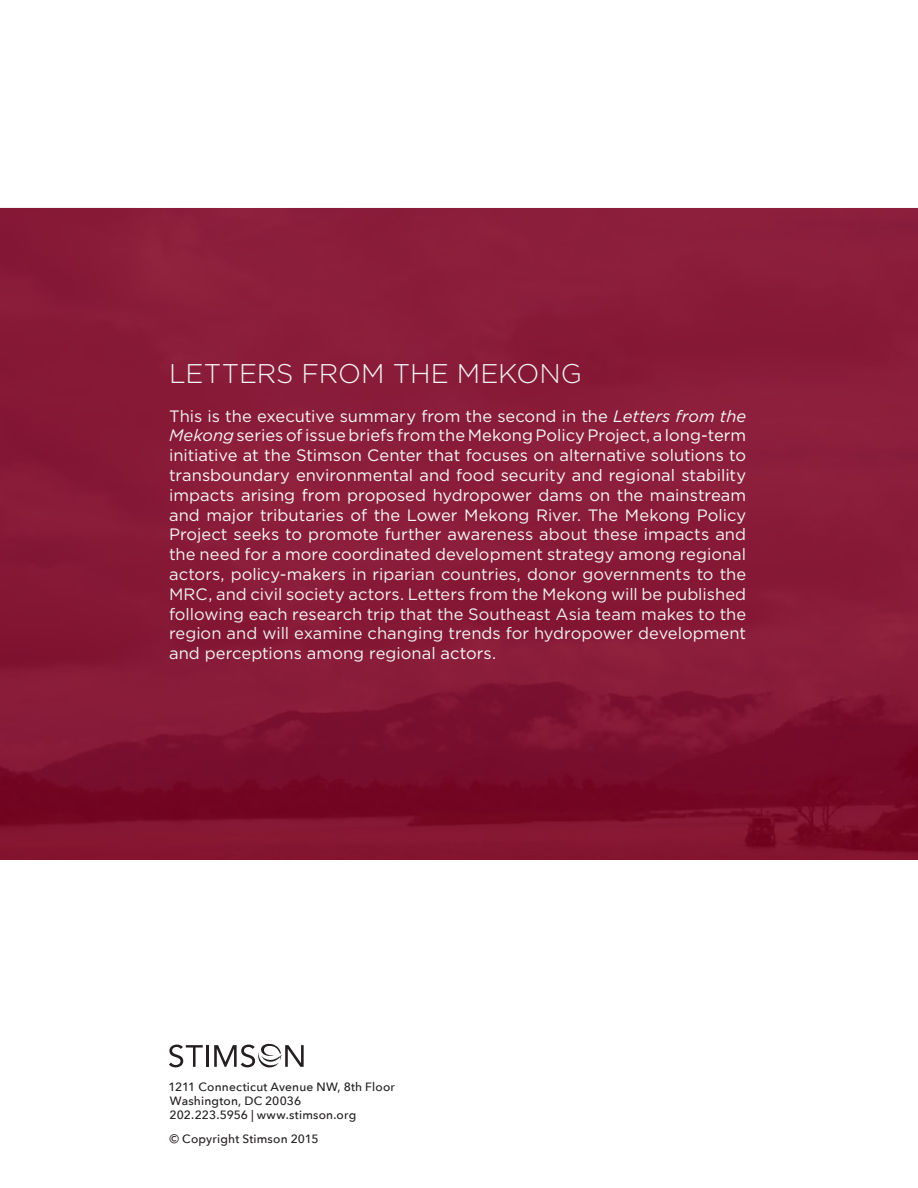
<style>
.page{position:relative;width:918px;height:1188px;background:#fff}
.page>*{position:absolute;margin:0;border:0;box-sizing:border-box;transform-origin:0 0}
.t1{font:300 27px "Gotham";letter-spacing:-.01em;color:#fff}
.t2{font:16.5px/19.8px "Gotham";letter-spacing:.005em;color:#fff;text-align:justify}
.t3{font:500 12px/14.4px "Avenir Next";letter-spacing:.015em;color:#231f20}
.s1{font-style:italic}
</style>
<div class="page">
<svg style="left:169px;top:1045px;width:34px;height:22px"></svg>
<hr style="left:206px;top:1045px;width:3px;height:22px;background:#231f20">
<svg style="left:214px;top:1044px;width:90px;height:23px"></svg>
<img style="left:0;top:207px;width:918px;height:653px">
<h1 class="t1" style="left:169px;top:357px;width:414px">LETTERS FROM THE MEKONG</h1>
<p class="t2" style="left:169px;top:406px;width:579px">This is the executive summary from the second in the <span class="s1">Letters from the Mekong</span> series of issue briefs from the Mekong Policy Project, a long-term initiative at the Stimson Center that focuses on alternative solutions to transboundary environmental and food security and regional stability impacts arising from proposed hydropower dams on the mainstream and major tributaries of the Lower Mekong River. The Mekong Policy Project seeks to promote further awareness about these impacts and the need for a more coordinated development strategy among regional actors, policy-makers in riparian countries, donor governments to the MRC, and civil society actors. Letters from the Mekong will be published following each research trip that the Southeast Asia team makes to the region and will examine changing trends for hydropower development and perceptions among regional actors.</p>
<p class="t3" style="left:169px;top:1079px;width:228px">1211 Connecticut Avenue NW, 8th Floor<br>Washington, DC 20036<br>202.223.5956 | www.stimson.org</p>
<p class="t3" style="left:170px;top:1131px;width:150px">© Copyright Stimson 2015</p>
</div>
